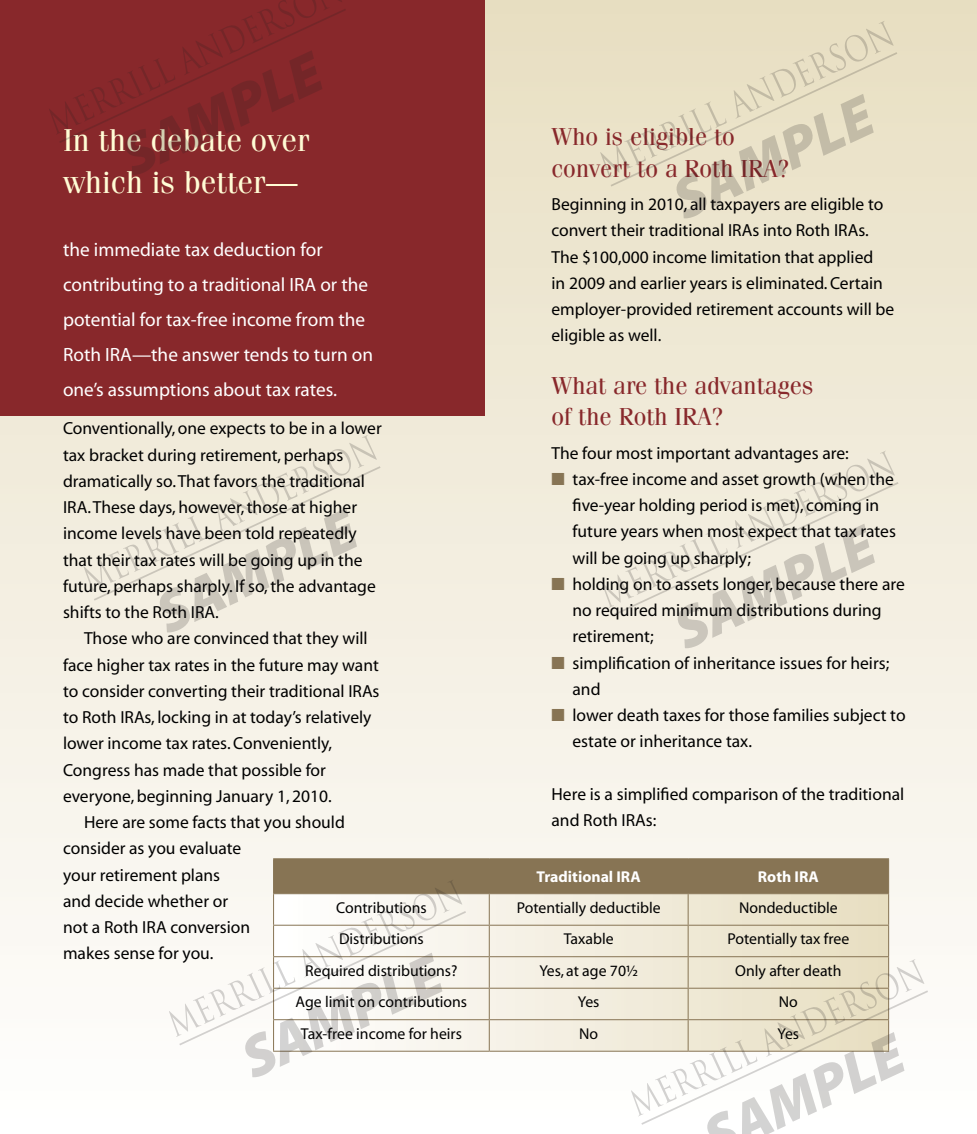
<style>
.page{position:relative;width:977px;height:1134px;background:#fff}
.page>*{position:absolute;margin:0;border:0;box-sizing:border-box;transform-origin:0 0}
.t1{font:31.5px/42px "Fenice";color:#fffcd5}
.t2{font:24.5px/31.5px "Fenice";color:#88282b}
.t3{font:19.25px/35px "Myriad";color:#fff}
.t4{font:17.5px/26.2px "Myriad";color:#000}
.t5{font:15.75px "Myriad";color:#000}
.t6{font:700 15.75px "Myriad";color:#fff}
.s1{color:#877454}
</style>
<div class="page">
<div style="left:0;top:0;width:976px;height:1134px;background:linear-gradient(to bottom,#e7dec2,#fffefe)"></div>
<div style="left:0;top:0;width:485px;height:415px;background:#88282b"></div>
<hr style="left:273px;top:858px;width:216px;height:1px;background:#877454">
<hr style="left:489px;top:858px;width:199px;height:1px;background:#877454">
<hr style="left:688px;top:858px;width:201px;height:1px;background:#877454">
<svg style="left:49px;top:0;width:297px;height:175px"></svg>
<svg style="left:600px;top:21px;width:297px;height:197px;background:#e5ddc3"></svg>
<svg style="left:83px;top:435px;width:297px;height:197px;background:#ede8d9"></svg>
<svg style="left:601px;top:451px;width:297px;height:197px;background:#ede8da"></svg>
<svg style="left:169px;top:859px;width:759px;height:275px"></svg>
<h2 class="t2" style="left:551px;top:121px;width:238px">Who is eligible to convert to a Roth IRA?</h2>
<p class="t4" style="left:551px;top:192px;width:344px">Beginning in 2010, all taxpayers are eligible to convert their traditional IRAs into Roth IRAs.<br>The $100,000 income limitation that applied<br>in 2009 and earlier years is eliminated. Certain employer-provided retirement accounts will be eligible as well.</p>
<h2 class="t2" style="left:551px;top:369px;width:263px">What are the advantages of the Roth IRA?</h2>
<p class="t4" style="left:551px;top:440px;width:299px">The four most important advantages are:</p>
<p class="t4" style="left:572px;top:467px;width:325px;text-indent:-21px"><span class="s1">■</span> tax-free income and asset growth (when the five-year holding period is met), coming in future years when most expect that tax rates will be going up sharply;</p>
<p class="t4" style="left:572px;top:572px;width:334px;text-indent:-21px"><span class="s1">■</span> holding on to assets longer, because there are no required minimum distributions during retirement;</p>
<p class="t4" style="left:572px;top:650px;width:318px;text-indent:-21px"><span class="s1">■</span> simplification of inheritance issues for heirs; and</p>
<p class="t4" style="left:572px;top:703px;width:334px;text-indent:-21px"><span class="s1">■</span> lower death taxes for those families subject to estate or inheritance tax.</p>
<p class="t4" style="left:551px;top:782px;width:354px">Here is a simplified comparison of the traditional and Roth IRAs:</p>
<h1 class="t1" style="left:63px;top:118px;width:248px">In the debate over which is better—</h1>
<p class="t3" style="left:63px;top:233px;width:312px">the immediate tax deduction for contributing to a traditional IRA or the potential for tax-free income from the Roth IRA—the answer tends to turn on one’s assumptions about tax rates.</p>
<p class="t4" style="left:63px;top:416px;width:320px">Conventionally, one expects to be in a lower tax bracket during retirement, perhaps dramatically so. That favors the traditional IRA. These days, however, those at higher income levels have been told repeatedly that their tax rates will be going up in the future, perhaps sharply. If so, the advantage shifts to the Roth IRA.</p>
<p class="t4" style="left:84px;top:626px;width:285px">Those who are convinced that they will</p>
<p class="t4" style="left:63px;top:652px;width:317px">face higher tax rates in the future may want</p>
<p class="t4" style="left:63px;top:679px;width:318px">to consider converting their traditional IRAs</p>
<p class="t4" style="left:63px;top:705px;width:310px">to Roth IRAs, locking in at today’s relatively</p>
<p class="t4" style="left:63px;top:731px;width:270px">lower income tax rates. Conveniently,</p>
<p class="t4" style="left:63px;top:757px;width:264px">Congress has made that possible for</p>
<p class="t4" style="left:63px;top:784px;width:270px">everyone, beginning January 1, 2010.</p>
<p class="t4" style="left:84px;top:810px;width:262px">Here are some facts that you should</p>
<p class="t4" style="left:63px;top:836px;width:180px">consider as you evaluate</p>
<p class="t4" style="left:63px;top:862px;width:159px">your retirement plans</p>
<p class="t4" style="left:63px;top:889px;width:167px">and decide whether or</p>
<p class="t4" style="left:63px;top:915px;width:189px">not a Roth IRA conversion</p>
<p class="t4" style="left:63px;top:941px;width:152px">makes sense for you.</p>
<p class="t6" style="left:536px;top:869px;width:106px">Traditional IRA</p>
<p class="t6" style="left:758px;top:869px;width:62px">Roth IRA</p>
<p class="t5" style="left:336px;top:899px;width:92px">Contributions</p>
<p class="t5" style="left:516px;top:899px;width:145px">Potentially deductible</p>
<p class="t5" style="left:739px;top:899px;width:100px">Nondeductible</p>
<p class="t5" style="left:339px;top:931px;width:86px">Distributions</p>
<p class="t5" style="left:563px;top:931px;width:51px">Taxable</p>
<p class="t5" style="left:727px;top:931px;width:123px">Potentially tax free</p>
<p class="t5" style="left:305px;top:962px;width:154px">Required distributions?</p>
<p class="t5" style="left:539px;top:962px;width:100px">Yes, at age 70½</p>
<p class="t5" style="left:735px;top:962px;width:108px">Only after death</p>
<p class="t5" style="left:295px;top:994px;width:173px">Age limit on contributions</p>
<p class="t5" style="left:578px;top:994px;width:23px">Yes</p>
<p class="t5" style="left:779px;top:994px;width:20px">No</p>
<p class="t5" style="left:301px;top:1025px;width:163px">Tax-free income for heirs</p>
<p class="t5" style="left:579px;top:1025px;width:20px">No</p>
<p class="t5" style="left:777px;top:1025px;width:23px">Yes</p>
</div>
